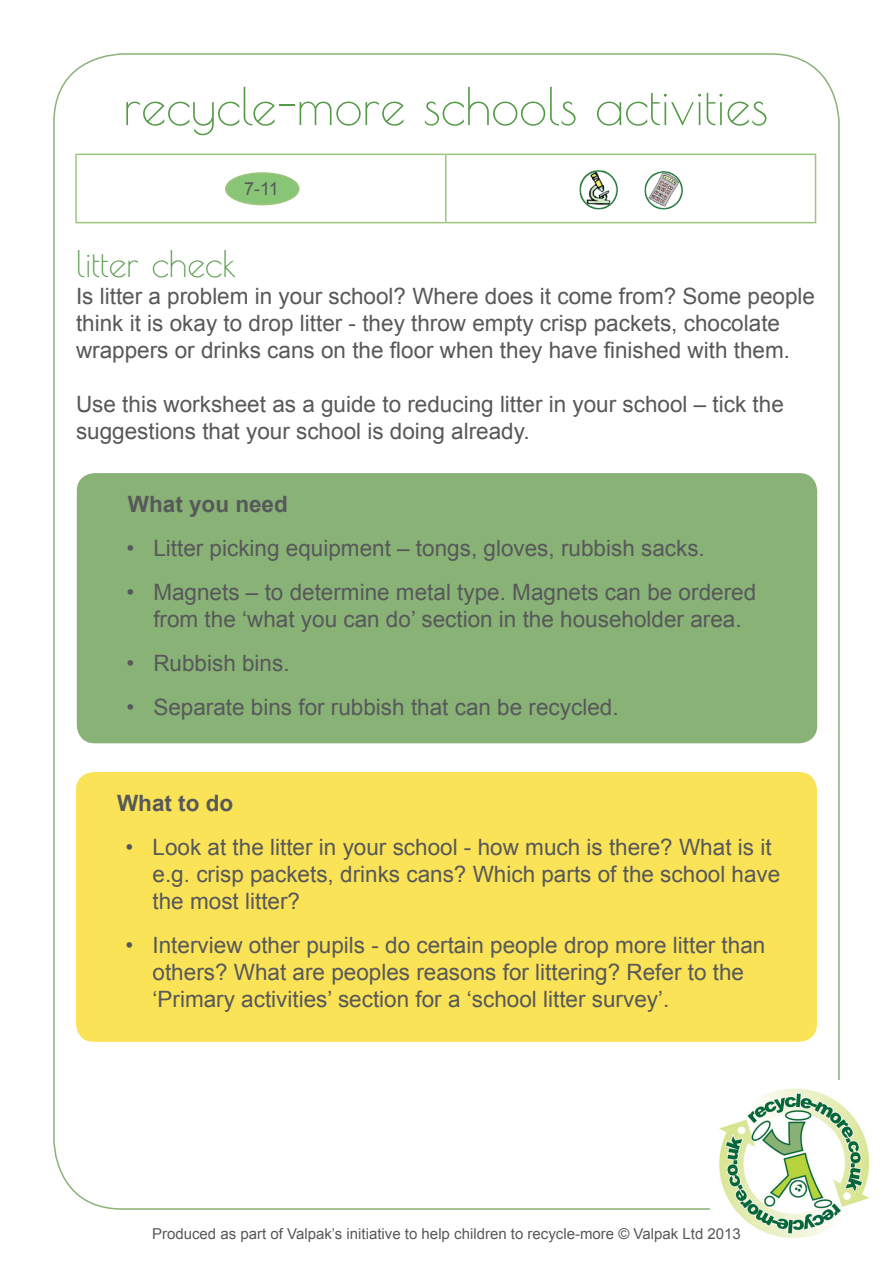
<style>
.page{position:relative;width:893px;height:1263px;background:#fff}
.page>*{position:absolute;margin:0;border:0;box-sizing:border-box;transform-origin:0 0}
.t1{font:51px "Poiret One";color:#539a46}
.t2{font:36px "Poiret One";color:#539a46}
.t3{font:22.5px/27px "Arial";color:#57585a}
.t4{font:700 22.5px "Arial";color:#57585a}
.t5{font:18px "Arial";color:#57585a}
.t6{font:15px "Arial";color:#57585a}
</style>
<div class="page">
<hr style="left:75px;top:154px;width:371px;height:1px;background:#9bc67c">
<hr style="left:75px;top:155px;width:2px;height:67px;background:#9bc67c">
<hr style="left:446px;top:154px;width:370px;height:1px;background:#9bc67c">
<hr style="left:445px;top:155px;width:2px;height:67px;background:#9bc67c">
<hr style="left:815px;top:155px;width:1px;height:67px;background:#9bc67c">
<hr style="left:75px;top:222px;width:371px;height:1px;background:#9bc67c">
<hr style="left:446px;top:222px;width:370px;height:1px;background:#9bc67c">
<img style="left:644px;top:171px;width:39px;height:39px">
<div style="left:226px;top:173px;width:73px;height:32px;background:#89c576;border-radius:50%"></div>
<div style="left:225px;top:172px;width:75px;height:33px;border:2px solid #9bc67c;border-radius:50%"></div>
<div style="left:77px;top:473px;width:740px;height:270px;background:#89b276;border-radius:18px"></div>
<div style="left:76px;top:772px;width:741px;height:270px;background:#fae356;border-radius:18px"></div>
<img style="left:579px;top:170px;width:39px;height:40px">
<svg style="left:719px;top:1088px;width:151px;height:150px"></svg>
<h1 class="t1" style="left:123px;top:76px;width:646px">recycle-more schools activities</h1>
<p class="t5" style="left:244px;top:177px;width:36px">7-11</p>
<h2 class="t2" style="left:76px;top:243px;width:162px">litter check</h2>
<p class="t3" style="left:76px;top:283px;width:741px">Is litter a problem in your school? Where does it come from? Some people think it is okay to drop litter - they throw empty crisp packets, chocolate wrappers or drinks cans on the floor when they have finished with them.</p>
<p class="t3" style="left:76px;top:391px;width:709px">Use this worksheet as a guide to reducing litter in your school – tick the suggestions that your school is doing already.</p>
<p class="t4" style="left:128px;top:489px;width:162px">What you need</p>
<p class="t3" style="left:126px;top:535px;width:580px">• Litter picking equipment – tongs, gloves, rubbish sacks.</p>
<p class="t3" style="left:126px;top:579px;width:631px;text-align:center">• Magnets – to determine metal type. Magnets can be ordered from the ‘what you can do’ section in the householder area.</p>
<p class="t3" style="left:126px;top:650px;width:165px">• Rubbish bins.</p>
<p class="t3" style="left:126px;top:694px;width:494px">• Separate bins for rubbish that can be recycled.</p>
<p class="t4" style="left:117px;top:788px;width:118px">What to do</p>
<p class="t3" style="left:153px;top:834px;width:629px;text-indent:-27px">• Look at the litter in your school - how much is there? What is it e.g. crisp packets, drinks cans? Which parts of the school have the most litter?</p>
<p class="t3" style="left:153px;top:932px;width:614px;text-indent:-27px">• Interview other pupils - do certain people drop more litter than others? What are peoples reasons for littering? Refer to the ‘Primary activities’ section for a ‘school litter survey’.</p>
<p class="t6" style="left:152px;top:1223px;width:590px">Produced as part of Valpak’s initiative to help children to recycle-more © Valpak Ltd 2013</p>
</div>
